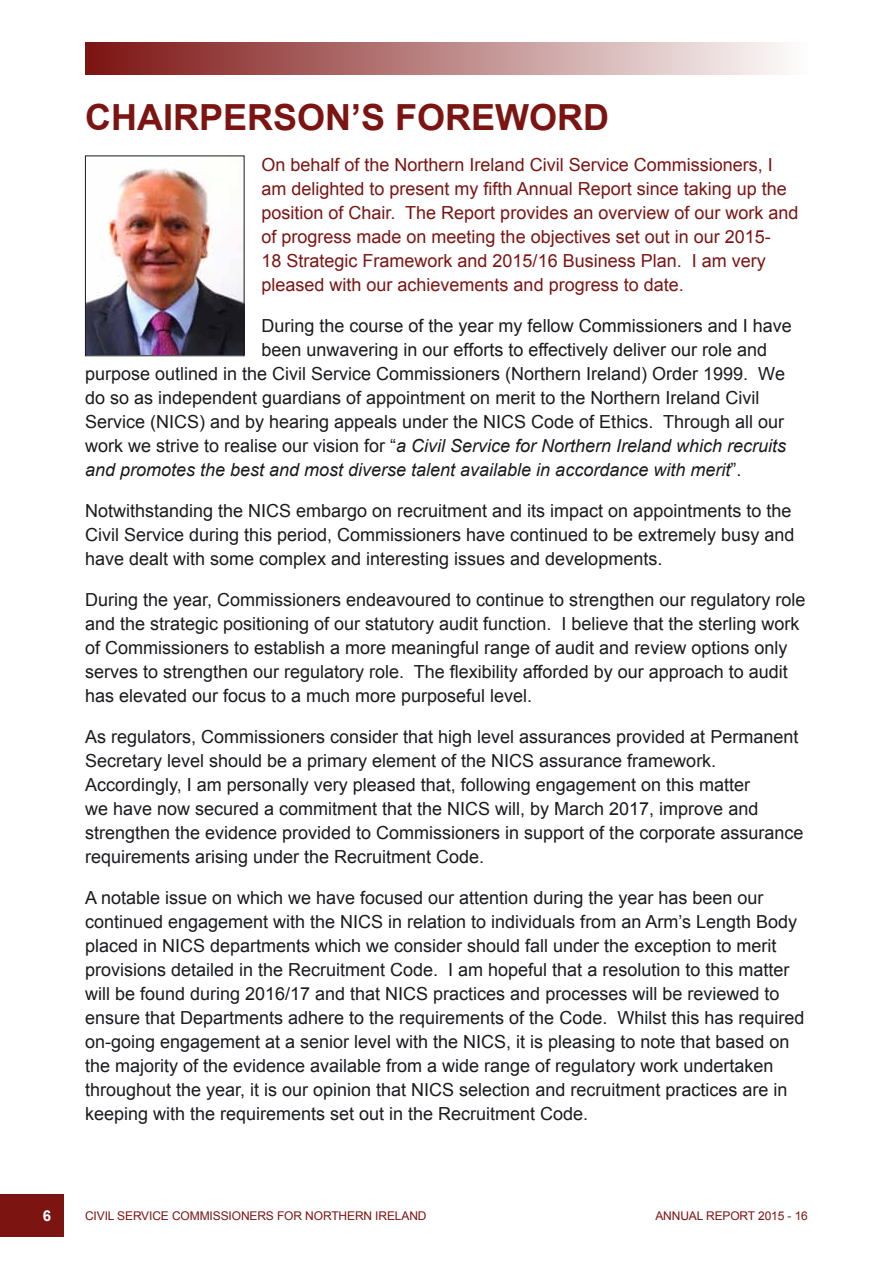
<style>
.page{position:relative;width:893px;height:1263px;background:#fff}
.page>*{position:absolute;margin:0;border:0;box-sizing:border-box;transform-origin:0 0}
.t1{font:700 36px "Arial";color:#7c1412}
.t2{font:18px/24px "Arial";color:#1a1b1f}
.t3{font:18px/24px "Arial";color:#7c1412}
.t4{font:italic 18px "Arial";color:#1a1b1f}
.t5{font:700 15px "Arial";color:#fff}
.t6{font:12px "Arial";letter-spacing:-.01em;color:#7c1412}
.s1{font-style:normal}
</style>
<div class="page">
<div style="left:0;top:1194px;width:64px;height:42px;background:#7c1412"></div>
<div style="left:85px;top:43px;width:723px;height:31px;background:linear-gradient(to right,#7b1312,#fefdfd)"></div>
<img style="left:87px;top:168px;width:155px;height:186px">
<div style="left:85px;top:156px;width:159px;height:200px;border:1px solid #1a1b1f"></div>
<h1 class="t1" style="left:85px;top:94px;width:526px">CHAIRPERSON’S FOREWORD</h1>
<p class="t3" style="left:261px;top:153px;width:538px">On behalf of the Northern Ireland Civil Service Commissioners, I am delighted to present my fifth Annual Report since taking up the position of Chair. The Report provides an overview of our work and of progress made on meeting the objectives set out in our 2015-<br>18 Strategic Framework and 2015/16 Business Plan. I am very pleased with our achievements and progress to date.</p>
<p class="t2" style="left:261px;top:314px;width:532px">During the course of the year my fellow Commissioners and I have</p>
<p class="t2" style="left:261px;top:338px;width:507px">been unwavering in our efforts to effectively deliver our role and</p>
<p class="t2" style="left:85px;top:362px;width:701px">purpose outlined in the Civil Service Commissioners (Northern Ireland) Order 1999. We</p>
<p class="t2" style="left:85px;top:386px;width:676px">do so as independent guardians of appointment on merit to the Northern Ireland Civil</p>
<p class="t2" style="left:85px;top:410px;width:701px">Service (NICS) and by hearing appeals under the NICS Code of Ethics. Through all our</p>
<p class="t4" style="left:85px;top:434px;width:703px"><span class="s1">work we strive to realise our vision for “</span>a Civil Service for Northern Ireland which recruits</p>
<p class="t4" style="left:85px;top:458px;width:658px">and promotes the best and most diverse talent available in accordance with merit<span class="s1">”.</span></p>
<p class="t2" style="left:85px;top:499px;width:711px">Notwithstanding the NICS embargo on recruitment and its impact on appointments to the<br>Civil Service during this period, Commissioners have continued to be extremely busy and have dealt with some complex and interesting issues and developments.</p>
<p class="t2" style="left:85px;top:588px;width:722px">During the year, Commissioners endeavoured to continue to strengthen our regulatory role and the strategic positioning of our statutory audit function. I believe that the sterling work of Commissioners to establish a more meaningful range of audit and review options only serves to strengthen our regulatory role. The flexibility afforded by our approach to audit has elevated our focus to a much more purposeful level.</p>
<p class="t2" style="left:85px;top:725px;width:720px">As regulators, Commissioners consider that high level assurances provided at Permanent Secretary level should be a primary element of the NICS assurance framework.<br>Accordingly, I am personally very pleased that, following engagement on this matter<br>we have now secured a commitment that the NICS will, by March 2017, improve and strengthen the evidence provided to Commissioners in support of the corporate assurance requirements arising under the Recruitment Code.</p>
<p class="t2" style="left:85px;top:886px;width:721px">A notable issue on which we have focused our attention during the year has been our continued engagement with the NICS in relation to individuals from an Arm’s Length Body placed in NICS departments which we consider should fall under the exception to merit provisions detailed in the Recruitment Code. I am hopeful that a resolution to this matter will be found during 2016/17 and that NICS practices and processes will be reviewed to ensure that Departments adhere to the requirements of the Code. Whilst this has required on-going engagement at a senior level with the NICS, it is pleasing to note that based on the majority of the evidence available from a wide range of regulatory work undertaken throughout the year, it is our opinion that NICS selection and recruitment practices are in keeping with the requirements set out in the Recruitment Code.</p>
<p class="t5" style="left:43px;top:1205px;width:10px">6</p>
<p class="t6" style="left:85px;top:1208px;width:343px">CIVIL SERVICE COMMISSIONERS FOR NORTHERN IRELAND</p>
<p class="t6" style="left:655px;top:1208px;width:154px">ANNUAL REPORT 2015 - 16</p>
</div>
